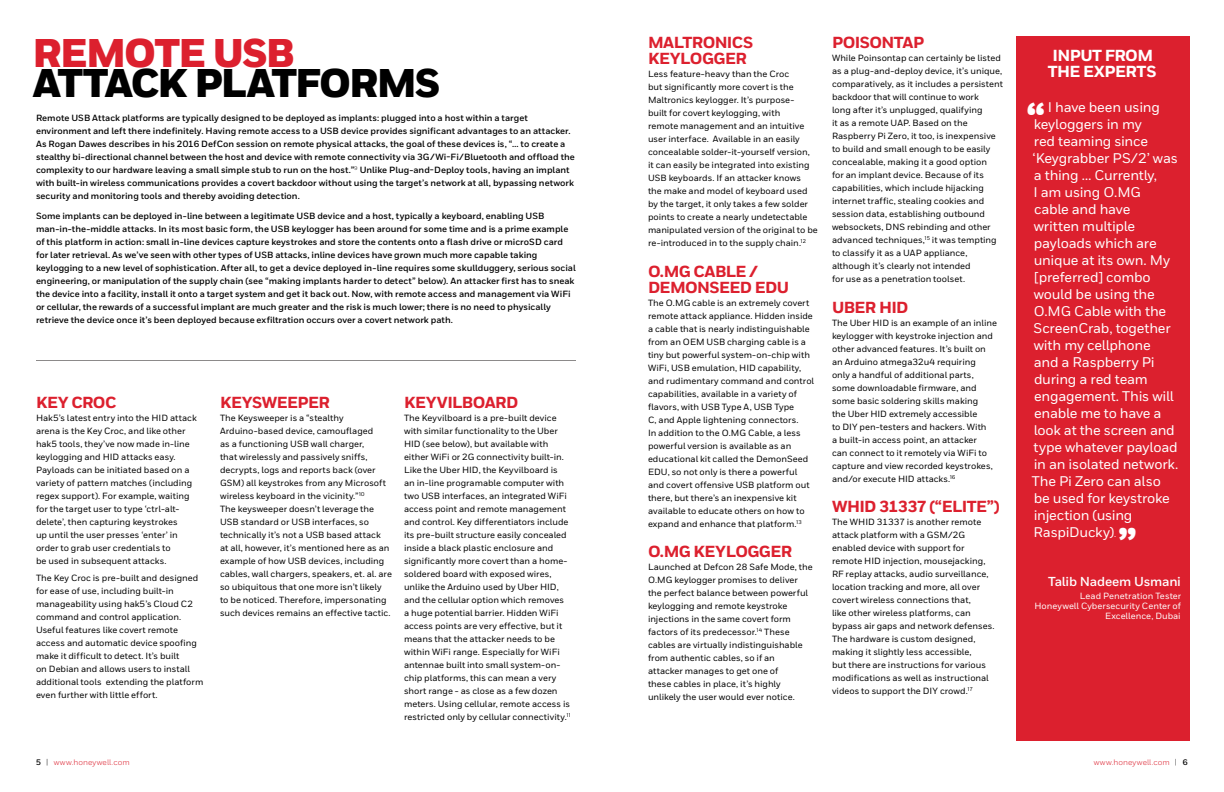
<style>
.page{position:relative;width:1224px;height:792px;background:#fff}
.page>*{position:absolute;margin:0;border:0;box-sizing:border-box;transform-origin:0 0}
.t1{font:900 40px "Honeywell Sans";letter-spacing:-.05em;color:#000}
.t2{font:900 40px "Honeywell Sans";letter-spacing:-.045em;color:#dc202e}
.t3{font:900 39px "Honeywell Sans";color:#fff}
.t4{font:800 16px/16px "Honeywell Sans";letter-spacing:-.035em;color:#dc202e}
.t5{font:800 16px/16px "Honeywell Sans";letter-spacing:-.035em;color:#fff;text-align:center}
.t6{font:500 14px/17px "Honeywell Sans";letter-spacing:-.015em;color:#fff}
.t7{font:700 13px "Honeywell Sans";letter-spacing:-.02em;color:#fff}
.t8{font:500 9px/13px "Honeywell Sans";color:#000}
.t9{font:700 9px/13px "Honeywell Sans";color:#000}
.t10{font:500 9px/10px "Honeywell Sans";color:#fff;text-align:right}
.t11{font:8px "Honeywell Sans";letter-spacing:.01em;color:#dc202e}
.s1{font-size:9px}
.s2{font-weight:700;color:#000}
.s3{color:#000}
.s4{color:#fff}
</style>
<div class="page">
<div style="left:1016px;top:36px;width:174px;height:704px;background:#dc202e"></div>
<hr style="left:36px;top:360px;width:540px;height:1px;background:#8c8a8a">
<h1 class="t2" style="left:32px;top:28px;width:264px">REMOTE USB</h1>
<h1 class="t1" style="left:32px;top:58px;width:410px">ATTACK PLATFORMS</h1>
<p class="t9" style="left:36px;top:111px;width:540px">Remote USB Attack platforms are typically designed to be deployed as implants: plugged into a host within a target environment and left there indefinitely. Having remote access to a USB device provides significant advantages to an attacker.<br>As Rogan Dawes describes in his 2016 DefCon session on remote physical attacks, the goal of these devices is, “… to create a stealthy bi-directional channel between the host and device with remote connectivity via 3G/Wi-Fi/Bluetooth and offload the complexity to our hardware leaving a small simple stub to run on the host.”<sup>9</sup> Unlike Plug-and-Deploy tools, having an implant with built-in wireless communications provides a covert backdoor without using the target’s network at all, bypassing network security and monitoring tools and thereby avoiding detection.</p>
<p class="t9" style="left:36px;top:210px;width:541px">Some implants can be deployed in-line between a legitimate USB device and a host, typically a keyboard, enabling USB man-in-the-middle attacks. In its most basic form, the USB keylogger has been around for some time and is a prime example of this platform in action: small in-line devices capture keystrokes and store the contents onto a flash drive or microSD card for later retrieval. As we’ve seen with other types of USB attacks, inline devices have grown much more capable taking keylogging to a new level of sophistication. After all, to get a device deployed in-line requires some skullduggery, serious social engineering, or manipulation of the supply chain (see “making implants harder to detect” below). An attacker first has to sneak the device into a facility, install it onto a target system and get it back out. Now, with remote access and management via WiFi or cellular, the rewards of a successful implant are much greater and the risk is much lower; there is no need to physically retrieve the device once it’s been deployed because exfiltration occurs over a covert network path.</p>
<h3 class="t4" style="left:36px;top:395px;width:82px">KEY CROC</h3>
<p class="t8" style="left:36px;top:412px;width:162px">Hak5’s latest entry into the HID attack arena is the Key Croc, and like other hak5 tools, they’ve now made in-line keylogging and HID attacks easy.<br>Payloads can be initiated based on a variety of pattern matches (including regex support). For example, waiting for the target user to type ‘ctrl-alt&shy;delete’, then capturing keystrokes<br>up until the user presses ‘enter’ in order to grab user credentials to<br>be used in subsequent attacks.</p>
<p class="t8" style="left:36px;top:571px;width:169px">The Key Croc is pre-built and designed for ease of use, including built-in manageability using hak5’s Cloud C2 command and control application.<br>Useful features like covert remote access and automatic device spoofing make it difficult to detect. It’s built<br>on Debian and allows users to install additional tools extending the platform even further with little effort.</p>
<h3 class="t4" style="left:220px;top:395px;width:111px">KEYSWEEPER</h3>
<p class="t8" style="left:220px;top:412px;width:174px">The Keysweeper is a “stealthy Arduino-based device, camouflaged<br>as a functioning USB wall charger,<br>that wirelessly and passively sniffs, decrypts, logs and reports back (over GSM) all keystrokes from any Microsoft wireless keyboard in the vicinity.”<sup>10<br></sup>The keysweeper doesn’t leverage the USB standard or USB interfaces, so technically it’s not a USB based attack<br>at all, however, it’s mentioned here as an example of how USB devices, including cables, wall chargers, speakers, et. al. are so ubiquitous that one more isn’t likely to be noticed. Therefore, impersonating such devices remains an effective tactic.</p>
<h3 class="t4" style="left:404px;top:395px;width:116px">KEYVILBOARD</h3>
<p class="t8" style="left:404px;top:412px;width:168px">The Keyvilboard is a pre-built device with similar functionality to the Uber HID (see below), but available with either WiFi or 2G connectivity built-in.<br>Like the Uber HID, the Keyvilboard is an in-line programable computer with two USB interfaces, an integrated WiFi access point and remote management and control. Key differentiators include its pre-built structure easily concealed inside a black plastic enclosure and significantly more covert than a home&shy;soldered board with exposed wires, unlike the Arduino used by Uber HID, and the cellular option which removes a huge potential barrier. Hidden WiFi access points are very effective, but it means that the attacker needs to be within WiFi range. Especially for WiFi antennae built into small system-on&shy;chip platforms, this can mean a very short range - as close as a few dozen meters. Using cellular, remote access is restricted only by cellular connectivity.<sup>11</sup></p>
<h3 class="t4" style="left:648px;top:35px;width:107px">MALTRONICS<br>KEYLOGGER</h3>
<p class="t8" style="left:648px;top:68px;width:171px">Less feature-heavy than the Croc<br>but significantly more covert is the Maltronics keylogger. It’s purpose-<br>built for covert keylogging, with<br>remote management and an intuitive user interface. Available in an easily concealable solder-it-yourself version, it can easily be integrated into existing USB keyboards. If an attacker knows<br>the make and model of keyboard used by the target, it only takes a few solder points to create a nearly undetectable manipulated version of the original to be re-introduced in to the supply chain.<sup>12</sup></p>
<h3 class="t4" style="left:648px;top:264px;width:143px">O.MG CABLE /<br>DEMONSEED EDU</h3>
<p class="t8" style="left:648px;top:296px;width:168px">The O.MG cable is an extremely covert remote attack appliance. Hidden inside a cable that is nearly indistinguishable from an OEM USB charging cable is a tiny but powerful system-on-chip with WiFi, USB emulation, HID capability, and rudimentary command and control capabilities, available in a variety of flavors, with USB Type A, USB Type<br>C, and Apple lightening connectors.<br>In addition to the O.MG Cable, a less powerful version is available as an educational kit called the DemonSeed EDU, so not only is there a powerful and covert offensive USB platform out there, but there’s an inexpensive kit available to educate others on how to expand and enhance that platform.<sup>13</sup></p>
<h3 class="t4" style="left:648px;top:544px;width:146px">O.MG KEYLOGGER</h3>
<p class="t8" style="left:648px;top:561px;width:166px">Launched at Defcon 28 Safe Mode, the O.MG keylogger promises to deliver the perfect balance between powerful keylogging and remote keystroke injections in the same covert form factors of its predecessor.<sup>14</sup> These cables are virtually indistinguishable from authentic cables, so if an<br>attacker manages to get one of<br>these cables in place, it’s highly unlikely the user would ever notice.</p>
<h3 class="t4" style="left:832px;top:35px;width:94px">POISONTAP</h3>
<p class="t8" style="left:832px;top:52px;width:172px">While Poinsontap can certainly be listed as a plug-and-deploy device, it’s unique, comparatively, as it includes a persistent backdoor that will continue to work<br>long after it’s unplugged, qualifying<br>it as a remote UAP. Based on the Raspberry Pi Zero, it too, is inexpensive to build and small enough to be easily concealable, making it a good option<br>for an implant device. Because of its capabilities, which include hijacking internet traffic, stealing cookies and session data, establishing outbound websockets, DNS rebinding and other advanced techniques,<sup>15</sup> it was tempting to classify it as a UAP appliance, although it’s clearly not intended<br>for use as a penetration toolset.</p>
<h3 class="t4" style="left:832px;top:300px;width:78px">UBER HID</h3>
<p class="t8" style="left:832px;top:316px;width:167px">The Uber HID is an example of an inline keylogger with keystroke injection and other advanced features. It’s built on an Arduino atmega32u4 requiring<br>only a handful of additional parts, some downloadable firmware, and some basic soldering skills making<br>the Uber HID extremely accessible<br>to DIY pen-testers and hackers. With<br>a built-in access point, an attacker<br>can connect to it remotely via WiFi to capture and view recorded keystrokes, and/or execute HID attacks.<sup>16</sup></p>
<h3 class="t4" style="left:832px;top:499px;width:169px">WHID 31337 (“ELITE”)</h3>
<p class="t8" style="left:832px;top:516px;width:164px">The WHID 31337 is another remote attack platform with a GSM/2G enabled device with support for remote HID injection, mousejacking, RF replay attacks, audio surveillance, location tracking and more, all over covert wireless connections that,<br>like other wireless platforms, can bypass air gaps and network defenses.<br>The hardware is custom designed, making it slightly less accessible,<br>but there are instructions for various modifications as well as instructional videos to support the DIY crowd.<sup>17</sup></p>
<h3 class="t5" style="left:1048px;top:48px;width:110px">INPUT FROM<br>THE EXPERTS</h3>
<p class="t6" style="left:1032px;top:99px;width:148px;text-indent:16px">I have been using keyloggers in my<br>red teaming since ‘Keygrabber PS/2’ was a thing … Currently,<br>I am using O.MG<br>cable and have<br>written multiple payloads which are unique at its own. My [preferred] combo would be using the<br>O.MG Cable with the<br>ScreenCrab, together with my cellphone<br>and a Raspberry Pi during a red team engagement. This will enable me to have a look at the screen and type whatever payload in an isolated network.<br>The Pi Zero can also be used for keystroke injection (using<br>RaspiDucky)<span class="s1">.</span></p>
<h2 class="t3" style="left:1026px;top:95px;width:20px">“</h2>
<h2 class="t3" style="left:1118px;top:520px;width:20px">”</h2>
<h3 class="t7" style="left:1048px;top:574px;width:134px">Talib Nadeem Usmani</h3>
<p class="t10" style="left:1034px;top:591px;width:148px">Lead Penetration Tester<br>Honeywell Cybersecurity Center of<br>Excellence, Dubai</p>
<p class="t11" style="left:36px;top:757px;width:95px"><span class="s2">5</span> <span class="s3">|</span> www.honeywell.com</p>
<p class="t11" style="left:1086px;top:757px;width:103px"><span class="s4">|</span> www.honeywell.com <span class="s3">|</span> <span class="s2">6</span></p>
</div>
